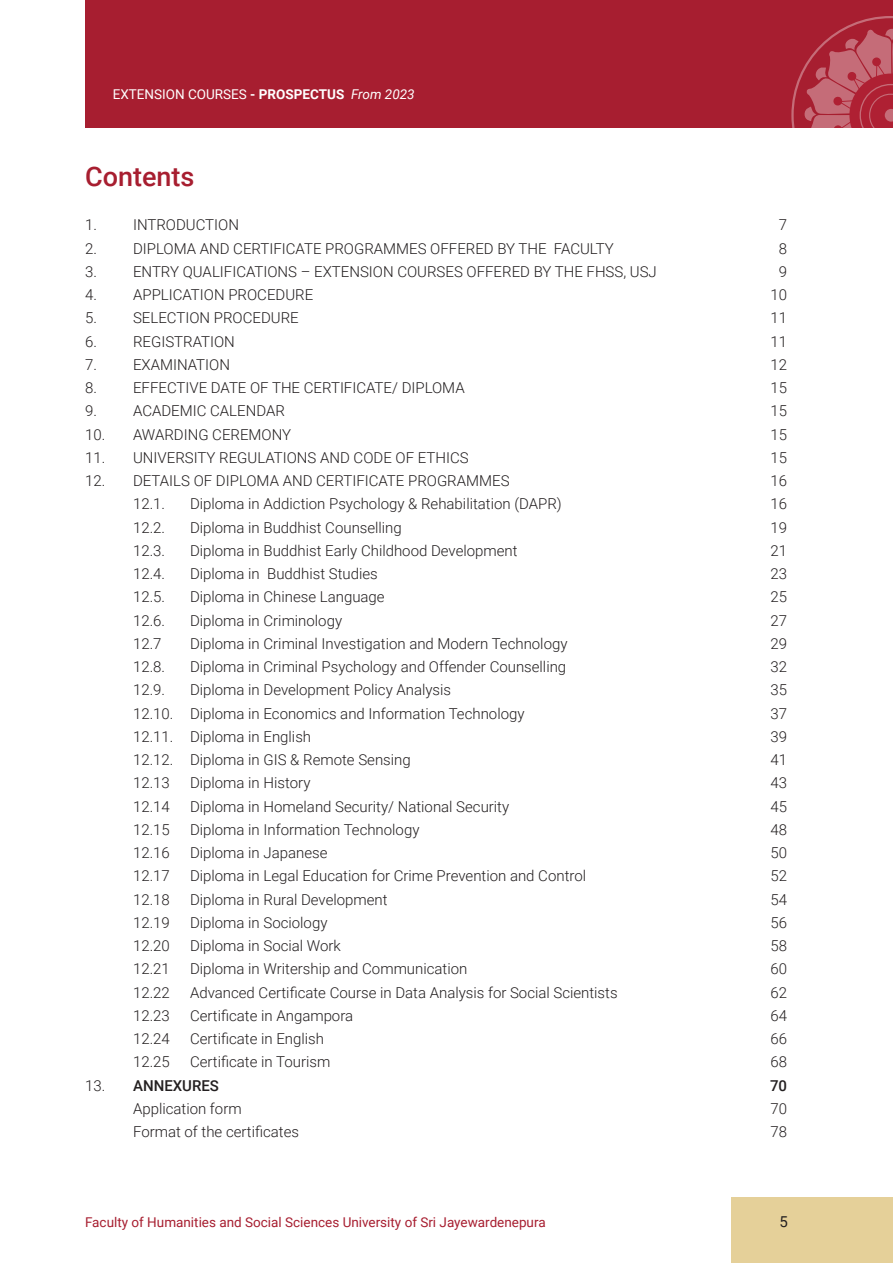
<style>
.page{position:relative;width:893px;height:1263px;background:#fff}
.page>*{position:absolute;margin:0;border:0;box-sizing:border-box;transform-origin:0 0}
.t1{font:500 27px "Roboto";color:#a71e30}
.t2{font:300 15px "Roboto";color:#231f20}
.t3{font:500 15px "Roboto";color:#231f20}
.t4{font:15px "Roboto";color:#231f20}
.t5{font:13.5px "Roboto";color:#a71e30}
.t6{font:13.5px "Roboto";color:#fff}
.s1{font-weight:700}
.s2{font-style:italic}
.s3{font-weight:300}
</style>
<div class="page">
<div style="left:731px;top:1197px;width:162px;height:66px;background:#e5d099"></div>
<div style="left:85px;top:0;width:808px;height:128px;background:#a71e30"></div>
<svg style="left:791px;top:16px;width:102px;height:112px"></svg>
<p class="t6" style="left:113px;top:85px;width:303px">EXTENSION COURSES <span class="s1">- PROSPECTUS</span> <span class="s2">From 2023</span></p>
<h1 class="t1" style="left:85px;top:158px;width:111px">Contents</h1>
<p class="t2" style="left:85px;top:214px;width:13px">1.</p>
<p class="t2" style="left:133px;top:214px;width:108px">INTRODUCTION</p>
<p class="t2" style="left:779px;top:214px;width:10px">7</p>
<p class="t2" style="left:85px;top:238px;width:13px">2.</p>
<p class="t2" style="left:133px;top:238px;width:482px">DIPLOMA AND CERTIFICATE PROGRAMMES OFFERED BY THE FACULTY</p>
<p class="t2" style="left:779px;top:238px;width:10px">8</p>
<p class="t2" style="left:85px;top:261px;width:13px">3.</p>
<p class="t2" style="left:133px;top:261px;width:525px">ENTRY QUALIFICATIONS – EXTENSION COURSES OFFERED BY THE FHSS, USJ</p>
<p class="t2" style="left:779px;top:261px;width:10px">9</p>
<p class="t2" style="left:85px;top:284px;width:13px">4.</p>
<p class="t2" style="left:133px;top:284px;width:182px">APPLICATION PROCEDURE</p>
<p class="t2" style="left:770px;top:284px;width:18px">10</p>
<p class="t2" style="left:85px;top:307px;width:13px">5.</p>
<p class="t2" style="left:133px;top:307px;width:167px">SELECTION PROCEDURE</p>
<p class="t2" style="left:770px;top:307px;width:18px">11</p>
<p class="t2" style="left:85px;top:331px;width:13px">6.</p>
<p class="t2" style="left:133px;top:331px;width:103px">REGISTRATION</p>
<p class="t2" style="left:770px;top:331px;width:18px">11</p>
<p class="t2" style="left:85px;top:354px;width:13px">7.</p>
<p class="t2" style="left:133px;top:354px;width:99px">EXAMINATION</p>
<p class="t2" style="left:770px;top:354px;width:18px">12</p>
<p class="t2" style="left:85px;top:377px;width:13px">8.</p>
<p class="t2" style="left:133px;top:377px;width:333px">EFFECTIVE DATE OF THE CERTIFICATE/ DIPLOMA</p>
<p class="t2" style="left:770px;top:377px;width:18px">15</p>
<p class="t2" style="left:85px;top:400px;width:13px">9.</p>
<p class="t2" style="left:133px;top:400px;width:153px">ACADEMIC CALENDAR</p>
<p class="t2" style="left:770px;top:400px;width:18px">15</p>
<p class="t2" style="left:85px;top:424px;width:208px">10. AWARDING CEREMONY</p>
<p class="t2" style="left:770px;top:424px;width:18px">15</p>
<p class="t2" style="left:85px;top:447px;width:385px">11. UNIVERSITY REGULATIONS AND CODE OF ETHICS</p>
<p class="t2" style="left:770px;top:447px;width:18px">15</p>
<p class="t2" style="left:85px;top:470px;width:426px">12. DETAILS OF DIPLOMA AND CERTIFICATE PROGRAMMES</p>
<p class="t2" style="left:770px;top:470px;width:18px">16</p>
<p class="t2" style="left:133px;top:493px;width:34px">12.1.</p>
<p class="t2" style="left:190px;top:493px;width:373px">Diploma in Addiction Psychology &amp; Rehabilitation (DAPR)</p>
<p class="t2" style="left:770px;top:493px;width:18px">16</p>
<p class="t2" style="left:133px;top:517px;width:34px">12.2.</p>
<p class="t2" style="left:190px;top:517px;width:213px">Diploma in Buddhist Counselling</p>
<p class="t2" style="left:770px;top:517px;width:18px">19</p>
<p class="t2" style="left:133px;top:540px;width:34px">12.3.</p>
<p class="t2" style="left:190px;top:540px;width:329px">Diploma in Buddhist Early Childhood Development</p>
<p class="t2" style="left:770px;top:540px;width:18px">21</p>
<p class="t2" style="left:133px;top:563px;width:34px">12.4.</p>
<p class="t2" style="left:190px;top:563px;width:189px">Diploma in Buddhist Studies</p>
<p class="t2" style="left:770px;top:563px;width:18px">23</p>
<p class="t2" style="left:133px;top:586px;width:34px">12.5.</p>
<p class="t2" style="left:190px;top:586px;width:196px">Diploma in Chinese Language</p>
<p class="t2" style="left:770px;top:586px;width:18px">25</p>
<p class="t2" style="left:133px;top:610px;width:34px">12.6.</p>
<p class="t2" style="left:190px;top:610px;width:154px">Diploma in Criminology</p>
<p class="t2" style="left:770px;top:610px;width:18px">27</p>
<p class="t2" style="left:133px;top:633px;width:30px">12.7</p>
<p class="t2" style="left:190px;top:633px;width:379px">Diploma in Criminal Investigation and Modern Technology</p>
<p class="t2" style="left:770px;top:633px;width:18px">29</p>
<p class="t2" style="left:133px;top:656px;width:34px">12.8.</p>
<p class="t2" style="left:190px;top:656px;width:378px">Diploma in Criminal Psychology and Offender Counselling</p>
<p class="t2" style="left:770px;top:656px;width:18px">32</p>
<p class="t2" style="left:133px;top:679px;width:34px">12.9.</p>
<p class="t2" style="left:190px;top:679px;width:263px">Diploma in Development Policy Analysis</p>
<p class="t2" style="left:770px;top:679px;width:18px">35</p>
<p class="t2" style="left:133px;top:703px;width:393px">12.10. Diploma in Economics and Information Technology</p>
<p class="t2" style="left:770px;top:703px;width:18px">37</p>
<p class="t2" style="left:133px;top:726px;width:180px">12.11. Diploma in English</p>
<p class="t2" style="left:770px;top:726px;width:18px">39</p>
<p class="t2" style="left:133px;top:749px;width:279px">12.12. Diploma in GIS &amp; Remote Sensing</p>
<p class="t2" style="left:770px;top:749px;width:18px">41</p>
<p class="t2" style="left:133px;top:772px;width:38px">12.13</p>
<p class="t2" style="left:190px;top:772px;width:122px">Diploma in History</p>
<p class="t2" style="left:770px;top:772px;width:18px">43</p>
<p class="t2" style="left:133px;top:796px;width:38px">12.14</p>
<p class="t2" style="left:190px;top:796px;width:321px">Diploma in Homeland Security/ National Security</p>
<p class="t2" style="left:770px;top:796px;width:18px">45</p>
<p class="t2" style="left:133px;top:819px;width:38px">12.15</p>
<p class="t2" style="left:190px;top:819px;width:231px">Diploma in Information Technology</p>
<p class="t2" style="left:770px;top:819px;width:18px">48</p>
<p class="t2" style="left:133px;top:842px;width:38px">12.16</p>
<p class="t2" style="left:190px;top:842px;width:139px">Diploma in Japanese</p>
<p class="t2" style="left:770px;top:842px;width:18px">50</p>
<p class="t2" style="left:133px;top:865px;width:38px">12.17</p>
<p class="t2" style="left:190px;top:865px;width:398px">Diploma in Legal Education for Crime Prevention and Control</p>
<p class="t2" style="left:770px;top:865px;width:18px">52</p>
<p class="t2" style="left:133px;top:889px;width:38px">12.18</p>
<p class="t2" style="left:190px;top:889px;width:199px">Diploma in Rural Development</p>
<p class="t2" style="left:770px;top:889px;width:18px">54</p>
<p class="t2" style="left:133px;top:912px;width:38px">12.19</p>
<p class="t2" style="left:190px;top:912px;width:139px">Diploma in Sociology</p>
<p class="t2" style="left:770px;top:912px;width:18px">56</p>
<p class="t2" style="left:133px;top:935px;width:38px">12.20</p>
<p class="t2" style="left:190px;top:935px;width:152px">Diploma in Social Work</p>
<p class="t2" style="left:770px;top:935px;width:18px">58</p>
<p class="t2" style="left:133px;top:958px;width:38px">12.21</p>
<p class="t2" style="left:190px;top:958px;width:279px">Diploma in Writership and Communication</p>
<p class="t2" style="left:770px;top:958px;width:18px">60</p>
<p class="t2" style="left:133px;top:982px;width:38px">12.22</p>
<p class="t2" style="left:190px;top:982px;width:429px">Advanced Certificate Course in Data Analysis for Social Scientists</p>
<p class="t2" style="left:770px;top:982px;width:18px">62</p>
<p class="t2" style="left:133px;top:1005px;width:38px">12.23</p>
<p class="t2" style="left:190px;top:1005px;width:165px">Certificate in Angampora</p>
<p class="t2" style="left:770px;top:1005px;width:18px">64</p>
<p class="t2" style="left:133px;top:1028px;width:38px">12.24</p>
<p class="t2" style="left:190px;top:1028px;width:135px">Certificate in English</p>
<p class="t2" style="left:770px;top:1028px;width:18px">66</p>
<p class="t2" style="left:133px;top:1051px;width:38px">12.25</p>
<p class="t2" style="left:190px;top:1051px;width:142px">Certificate in Tourism</p>
<p class="t2" style="left:770px;top:1051px;width:18px">68</p>
<p class="t3" style="left:85px;top:1075px;width:135px"><span class="s3">13.</span> ANNEXURES</p>
<p class="t3" style="left:770px;top:1075px;width:19px">70</p>
<p class="t2" style="left:133px;top:1098px;width:110px">Application form</p>
<p class="t2" style="left:770px;top:1098px;width:18px">70</p>
<p class="t2" style="left:133px;top:1121px;width:168px">Format of the certificates</p>
<p class="t2" style="left:770px;top:1121px;width:18px">78</p>
<p class="t5" style="left:85px;top:1212px;width:462px">Faculty of Humanities and Social Sciences University of Sri Jayewardenepura</p>
<p class="t4" style="left:780px;top:1211px;width:10px">5</p>
</div>
